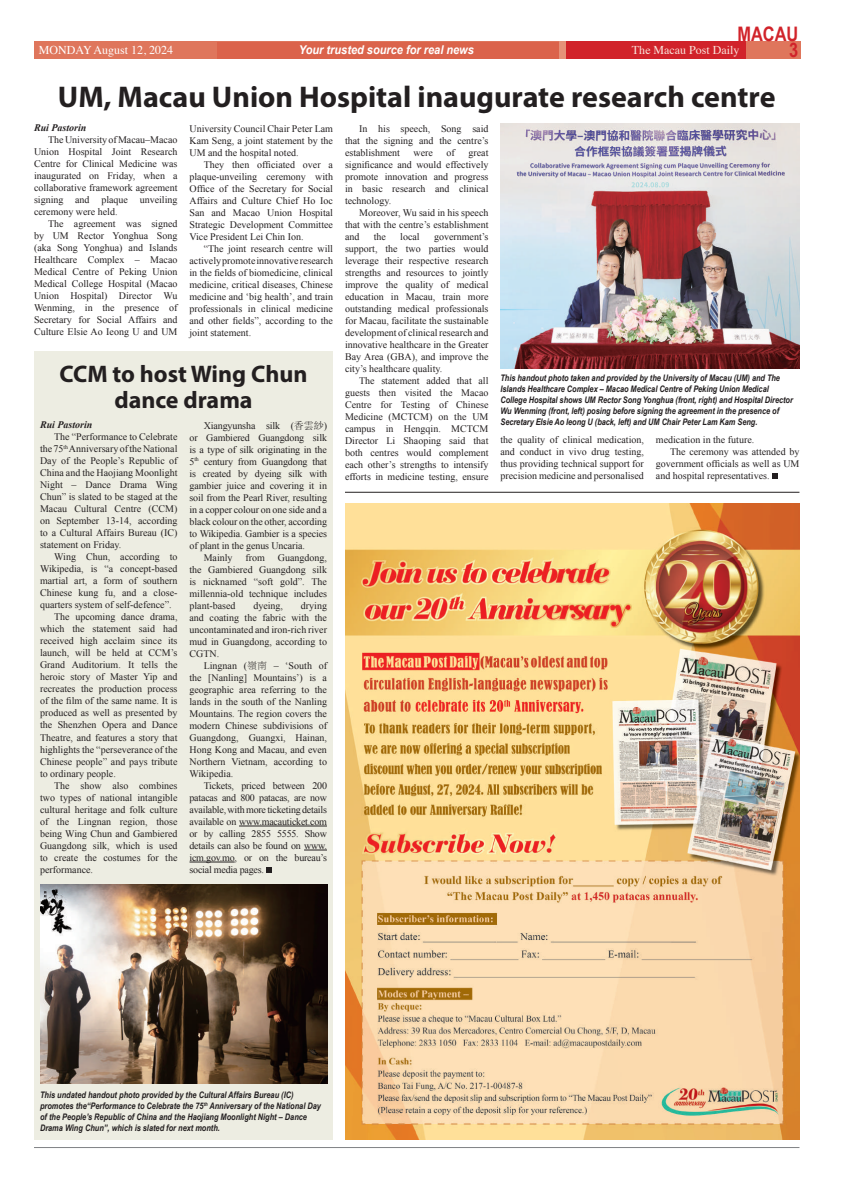
<style>
.page{position:relative;width:842px;height:1191px;background:#fff}
.page>*{position:absolute;margin:0;border:0;box-sizing:border-box;transform-origin:0 0}
.t1{font:700 30px "Myriad Pro";color:#231f20}
.t2{font:700 24px/26px "Myriad Pro";color:#231f20;text-align:center}
.t3{font:700 20px "Arial Narrow";color:#d1232a}
.t4{font:italic 700 12.1px "Arial";color:#fff;scale:.91 1}
.t5{font:12px "Times";color:#fff}
.t6{font:12px "Times";color:#f9e5dc}
.t7{font:10px/12px "Times New Roman";color:#231f20;text-align:justify}
.t8{font:italic 700 10px "Times New Roman";color:#231f20}
.t9{font:italic 700 9px/11px "Arial Narrow";letter-spacing:-.005em;color:#231f20}
.s1{font-family:"Sim Sun"}
.s2{font-family:"Li Song Pro"}
</style>
<div class="page">
<hr style="left:34px;top:1147px;width:765px;height:1px;background:#808285">
<div style="left:34px;top:42px;width:766px;height:17px;background:#df765c"></div>
<div style="left:566px;top:42px;width:180px;height:17px;background:#d1232a"></div>
<div style="left:559px;top:42px;width:7px;height:17px;background:#e59279"></div>
<div style="left:217px;top:42px;width:342px;height:17px;background:#db634b"></div>
<img style="left:346px;top:503px;width:453px;height:637px">
<svg style="left:772px;top:474px;width:5px;height:5px"></svg>
<div style="left:34px;top:351px;width:299px;height:789px;background:#edede2"></div>
<hr style="left:239px;top:825px;width:88px;height:1px;background:#231f20">
<svg style="left:304px;top:849px;width:23px;height:1px"></svg>
<hr style="left:189px;top:861px;width:46px;height:1px;background:#231f20">
<svg style="left:266px;top:867px;width:5px;height:6px"></svg>
<img style="left:40px;top:884px;width:287px;height:199px">
<img style="left:500px;top:124px;width:299px;height:245px">
<hr style="left:345px;top:492px;width:454px;height:1px;background:#231f20">
<h3 class="t3" style="left:737px;top:22px;width:63px">MACAU</h3>
<p class="t5" style="left:39px;top:45px;width:136px">MONDAY August 12, 2024</p>
<p class="t4" style="left:299px;top:43px;width:194px">Your trusted source for real news</p>
<p class="t6" style="left:632px;top:45px;width:109px">The Macau Post Daily</p>
<h3 class="t3" style="left:789px;top:38px;width:11px">3</h3>
<h1 class="t1" style="left:58px;top:77px;width:719px">UM, Macau Union Hospital inaugurate research centre</h1>
<p class="t8" style="left:34px;top:122px;width:54px">Rui Pastorin</p>
<p class="t7" style="left:34px;top:134px;width:145px;text-indent:14px">The University of Macau–Macao Union Hospital Joint Research Centre for Clinical Medicine was inaugurated on Friday, when a collaborative framework agreement signing and plaque unveiling ceremony were held.</p>
<p class="t7" style="left:34px;top:218px;width:145px;text-indent:14px">The agreement was signed by UM Rector Yonghua Song (aka Song Yonghua) and Islands Healthcare Complex – Macao Medical Centre of Peking Union Medical College Hospital (Macao Union Hospital) Director Wu Wenming, in the presence of Secretary for Social Affairs and Culture Elsie Ao Ieong U and UM</p>
<p class="t7" style="left:189px;top:122px;width:145px">University Council Chair Peter Lam Kam Seng, a joint statement by the UM and the hospital noted.</p>
<p class="t7" style="left:189px;top:158px;width:145px;text-indent:14px">They then officiated over a plaque-unveiling ceremony with Office of the Secretary for Social Affairs and Culture Chief Ho Ioc San and Macao Union Hospital Strategic Development Committee Vice President Lei Chin Ion.</p>
<p class="t7" style="left:189px;top:242px;width:145px;text-indent:14px">“The joint research centre will actively promote innovative research in the fields of biomedicine, clinical medicine, critical diseases, Chinese medicine and ‘big health’, and train professionals in clinical medicine and other fields”, according to the joint statement.</p>
<h2 class="t2" style="left:59px;top:360px;width:249px">CCM to host Wing Chun dance drama</h2>
<p class="t8" style="left:40px;top:419px;width:54px">Rui Pastorin</p>
<p class="t7" style="left:40px;top:431px;width:139px;text-indent:14px">The “Performance to Celebrate the 75<sup>th</sup> Anniversary of the National Day of the People’s Republic of China and the Haojiang Moonlight Night – Dance Drama Wing Chun” is slated to be staged at the Macau Cultural Centre (CCM) on September 13-14, according to a Cultural Affairs Bureau (IC) statement on Friday.</p>
<p class="t7" style="left:54px;top:551px;width:125px">Wing Chun, according to</p>
<p class="t7" style="left:40px;top:563px;width:139px">Wikipedia, is “a concept-based</p>
<p class="t7" style="left:40px;top:575px;width:139px">martial art, a form of southern</p>
<p class="t7" style="left:40px;top:587px;width:139px">Chinese kung fu, and a close-</p>
<p class="t7" style="left:40px;top:599px;width:133px">quarters system of self-defence”.</p>
<p class="t7" style="left:54px;top:611px;width:125px">The upcoming dance drama,</p>
<p class="t7" style="left:40px;top:623px;width:139px">which the statement said had</p>
<p class="t7" style="left:40px;top:635px;width:139px">received high acclaim since its</p>
<p class="t7" style="left:40px;top:647px;width:139px">launch, will be held at CCM’s</p>
<p class="t7" style="left:40px;top:659px;width:139px">Grand Auditorium. It tells the</p>
<p class="t7" style="left:40px;top:671px;width:139px">heroic story of Master Yip and</p>
<p class="t7" style="left:40px;top:683px;width:139px">recreates the production process</p>
<p class="t7" style="left:40px;top:695px;width:139px">of the film of the same name. It is</p>
<p class="t7" style="left:40px;top:707px;width:139px">produced as well as presented by</p>
<p class="t7" style="left:40px;top:719px;width:139px">the Shenzhen Opera and Dance</p>
<p class="t7" style="left:40px;top:731px;width:139px">Theatre, and features a story that</p>
<p class="t7" style="left:40px;top:743px;width:139px">highlights the “perseverance of the</p>
<p class="t7" style="left:40px;top:755px;width:139px">Chinese people” and pays tribute</p>
<p class="t7" style="left:40px;top:767px;width:77px">to ordinary people.</p>
<p class="t7" style="left:54px;top:779px;width:125px">The show also combines</p>
<p class="t7" style="left:40px;top:791px;width:139px">two types of national intangible</p>
<p class="t7" style="left:40px;top:803px;width:139px">cultural heritage and folk culture</p>
<p class="t7" style="left:40px;top:815px;width:139px">of the Lingnan region, those</p>
<p class="t7" style="left:40px;top:827px;width:139px">being Wing Chun and Gambiered</p>
<p class="t7" style="left:40px;top:839px;width:139px">Guangdong silk, which is used</p>
<p class="t7" style="left:40px;top:851px;width:139px">to create the costumes for the</p>
<p class="t7" style="left:40px;top:863px;width:55px">performance.</p>
<p class="t7" style="left:204px;top:419px;width:125px">Xiangyunsha silk (<span class="s1">香雲紗</span>)</p>
<p class="t7" style="left:189px;top:431px;width:139px">or Gambiered Guangdong silk</p>
<p class="t7" style="left:189px;top:443px;width:139px">is a type of silk originating in the</p>
<p class="t7" style="left:189px;top:455px;width:139px">5<sup>th</sup> century from Guangdong that</p>
<p class="t7" style="left:189px;top:467px;width:139px">is created by dyeing silk with</p>
<p class="t7" style="left:189px;top:479px;width:139px">gambier juice and covering it in</p>
<p class="t7" style="left:189px;top:491px;width:139px">soil from the Pearl River, resulting</p>
<p class="t7" style="left:189px;top:503px;width:139px">in a copper colour on one side and a</p>
<p class="t7" style="left:189px;top:515px;width:139px">black colour on the other, according</p>
<p class="t7" style="left:189px;top:527px;width:139px">to Wikipedia. Gambier is a species</p>
<p class="t7" style="left:189px;top:539px;width:117px">of plant in the genus Uncaria.</p>
<p class="t7" style="left:204px;top:551px;width:30px">Mainly</p>
<p class="t7" style="left:245px;top:551px;width:21px">from</p>
<p class="t7" style="left:189px;top:551px;width:139px;text-indent:88px">Guangdong, the Gambiered Guangdong silk is nicknamed “soft gold”. The millennia-old technique includes plant-based</p>
<p class="t7" style="left:189px;top:599px;width:139px;text-indent:111px">drying and coating the fabric with the uncontaminated and iron-rich river mud in Guangdong, according to CGTN.</p>
<p class="t7" style="left:189px;top:659px;width:139px;text-indent:14px">Lingnan (<span class="s2">嶺南</span> – ‘South of the [Nanling] Mountains’) is a geographic area referring to the lands in the south of the Nanling Mountains. The region covers the modern Chinese subdivisions of Guangdong, Guangxi, Hainan, Hong Kong and Macau, and even Northern Vietnam, according to Wikipedia.</p>
<p class="t7" style="left:189px;top:779px;width:139px;text-indent:14px">Tickets, priced between 200 patacas and 800 patacas, are now available, with more ticketing details available on www.macauticket.com or by calling 2855 5555. Show details can also be found on www. icm.gov.mo, or on the bureau’s social media pages.</p>
<p class="t7" style="left:253px;top:599px;width:31px">dyeing,</p>
<p class="t7" style="left:345px;top:122px;width:145px;text-indent:14px">In his speech, Song said that the signing and the centre’s establishment</p>
<p class="t7" style="left:414px;top:146px;width:21px">were</p>
<p class="t7" style="left:447px;top:146px;width:10px">of</p>
<p class="t7" style="left:345px;top:146px;width:145px;text-indent:123px">great significance and would effectively promote innovation and progress in basic research and clinical technology.</p>
<p class="t7" style="left:345px;top:206px;width:145px;text-indent:14px">Moreover, Wu said in his speech that with the centre’s establishment and</p>
<p class="t7" style="left:374px;top:230px;width:14px">the</p>
<p class="t7" style="left:400px;top:230px;width:21px">local</p>
<p class="t7" style="left:345px;top:230px;width:145px;text-indent:89px">government’s support, the two parties would leverage their respective research strengths and resources to jointly improve the quality of medical education in Macau, train more outstanding medical professionals for Macau, facilitate the sustainable development of clinical research and innovative healthcare in the Greater Bay Area (GBA), and improve the city’s healthcare quality.</p>
<p class="t7" style="left:345px;top:374px;width:145px;text-indent:14px">The statement added that all guests then visited the Macao Centre for Testing of Chinese Medicine (MCTCM) on the UM campus in Hengqin. MCTCM Director Li Shaoping said that both centres would complement each other’s strengths to intensify efforts in medicine testing, ensure</p>
<p class="t9" style="left:500px;top:372px;width:294px">This handout photo taken and provided by the University of Macau (UM) and The Islands Healthcare Complex – Macao Medical Centre of Peking Union Medical College Hospital shows UM Rector Song Yonghua (front, right) and Hospital Director Wu Wenming (front, left) posing before signing the agreement in the presence of Secretary Elsie Ao Ieong U (back, left) and UM Chair Peter Lam Kam Seng.</p>
<p class="t7" style="left:500px;top:433px;width:145px">the quality of clinical medication, and conduct in vivo drug testing, thus providing technical support for precision medicine and personalised</p>
<p class="t7" style="left:656px;top:433px;width:100px">medication in the future.</p>
<p class="t7" style="left:670px;top:445px;width:131px">The ceremony was attended by</p>
<p class="t7" style="left:656px;top:457px;width:145px">government officials as well as UM</p>
<p class="t7" style="left:656px;top:469px;width:115px">and hospital representatives.</p>
<p class="t9" style="left:40px;top:1089px;width:282px">This undated handout photo provided by the Cultural Affairs Bureau (IC) promotes the“Performance to Celebrate the 75<sup>th</sup> Anniversary of the National Day of the People’s Republic of China and the Haojiang Moonlight Night – Dance Drama Wing Chun”, which is slated for next month.</p>
</div>
